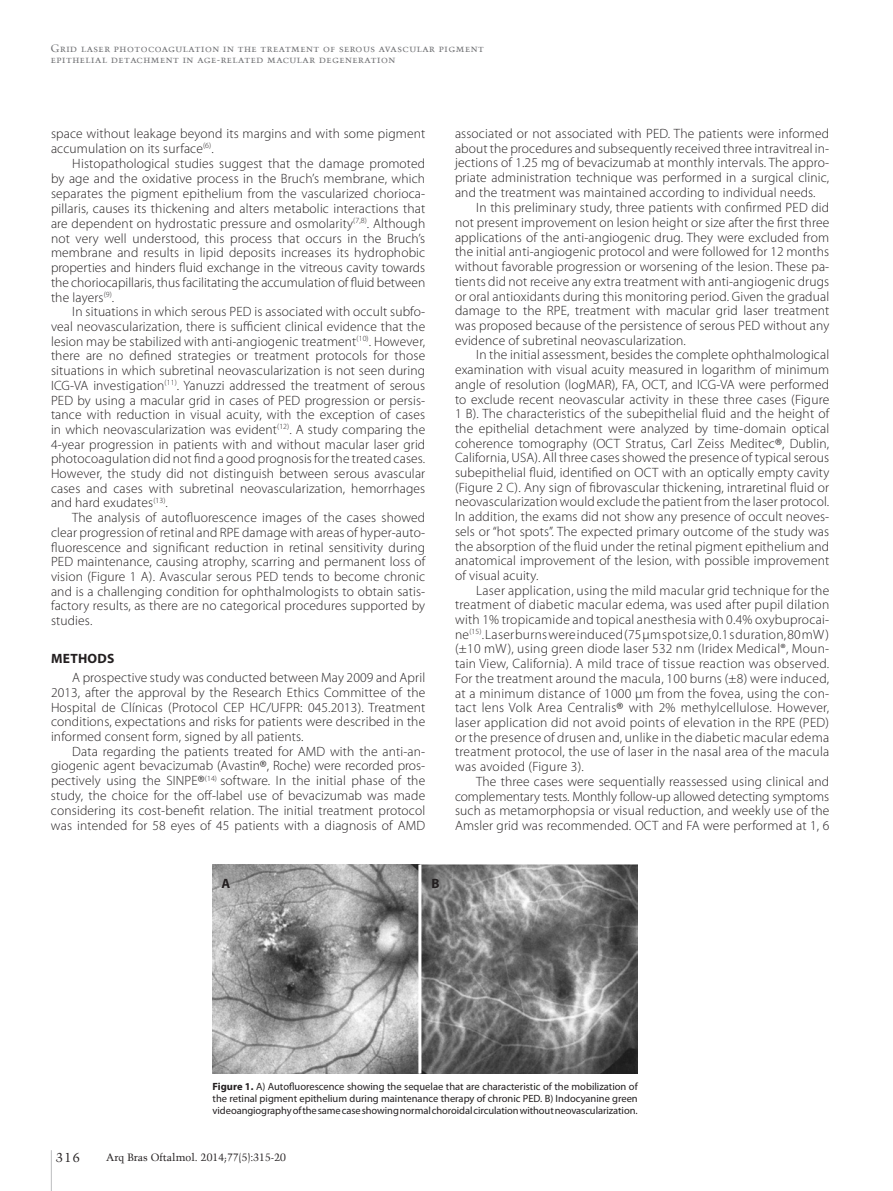
<style>
.page{position:relative;width:893px;height:1191px;background:#fff}
.page>*{position:absolute;margin:0;border:0;box-sizing:border-box;transform-origin:0 0}
.t1{font:300 13.5px/14.7px "Myriad Pro";letter-spacing:.01em;color:#231f20;text-align:justify}
.t2{font:700 13.5px "Myriad Pro";letter-spacing:.02em;color:#231f20}
.t3{font:12.75px "Trump Mediaeval LT Std";color:#231f20}
.t4{font:10.5px/12px "Myriad Pro";letter-spacing:-.005em;color:#231f20;text-align:justify}
.t5{font:10.5px/11.2px "Trump Mediaeval LT Std";letter-spacing:.04em;color:#6c6d70}
.t6{font:10.5px "Trump Mediaeval LT Std";color:#231f20}
.s1{font-family:"Myriad Web Pro";font-weight:400}
.s2{font-weight:700}
</style>
<div class="page">
<hr style="left:51px;top:1150px;width:1px;height:41px;background:#bcbdc0">
<img style="left:213px;top:864px;width:425px;height:209px">
<hr style="left:418px;top:864px;width:3px;height:209px;background:#fff">
<p class="t5" style="left:51px;top:43px;width:435px">Grid laser photocoagulation in the treatment of serous avascular pigment epithelial detachment in age-related macular degeneration</p>
<p class="t1" style="left:51px;top:126px;width:376px">space without leakage beyond its margins and with some pigment accumulation on its surface<sup>(6)</sup>.</p>
<p class="t1" style="left:51px;top:156px;width:376px;text-indent:21px">Histopathological studies suggest that the damage promoted by age and the oxidative process in the Bruch’s membrane, which separates the pigment epithelium from the vascularized chorioca&shy;pillaris, causes its thickening and alters metabolic interactions that are dependent on hydrostatic pressure and osmolarity<sup>(7,8)</sup>. Although not very well understood, this process that occurs in the Bruch’s membrane and results in lipid deposits increases its hydrophobic properties and hinders fluid exchange in the vitreous cavity towards the choriocapillaris, thus facilitating the accumulation of fluid between the layers<sup>(9)</sup>.</p>
<p class="t1" style="left:51px;top:305px;width:376px;text-indent:21px">In situations in which serous PED is associated with occult subfo&shy;veal neovascularization, there is sufficient clinical evidence that the lesion may be stabilized with anti-angiogenic treatment<sup>(10)</sup>. However, there are no defined strategies or treatment protocols for those situations in which subretinal neovascularization is not seen during ICG-VA investigation<sup>(11)</sup>. Yanuzzi addressed the treatment of serous PED by using a macular grid in cases of PED progression or persis&shy;tance with reduction in visual acuity, with the exception of cases in which neovascularization was evident<sup>(12)</sup>. A study comparing the 4-year progression in patients with and without macular laser grid photocoagulation did not find a good prognosis for the treated cases.<br>However, the study did not distinguish between serous avascular cases and cases with subretinal neovascularization, hemorrhages and hard exudates<sup>(13)</sup>.</p>
<p class="t1" style="left:51px;top:510px;width:376px;text-indent:21px">The analysis of autofluorescence images of the cases showed clear progression of retinal and RPE damage with areas of hyper-auto&shy;fluorescence and significant reduction in retinal sensitivity during PED maintenance, causing atrophy, scarring and permanent loss of vision (Figure 1 A). Avascular serous PED tends to become chronic and is a challenging condition for ophthalmologists to obtain satis&shy;factory results, as there are no categorical procedures supported by studies.</p>
<p class="t2" style="left:51px;top:650px;width:65px">METHODS</p>
<p class="t1" style="left:51px;top:670px;width:376px;text-indent:21px">A prospective study was conducted between May 2009 and April 2013, after the approval by the Research Ethics Committee of the Hospital de Clínicas (Protocol CEP HC/UFPR: 045.2013). Treatment conditions, expectations and risks for patients were described in the informed consent form, signed by all patients.</p>
<p class="t1" style="left:51px;top:744px;width:376px;text-indent:21px">Data regarding the patients treated for AMD with the anti-an&shy;giogenic agent bevacizumab (Avastin<span class="s1">®</span>, Roche) were recorded pros&shy;pectively using the SINPE<span class="s1">®</span><sup>(14)</sup> software. In the initial phase of the study, the choice for the off-label use of bevacizumab was made considering its cost-benefit relation. The initial treatment protocol was intended for 58 eyes of 45 patients with a diagnosis of AMD</p>
<p class="t1" style="left:455px;top:126px;width:376px">associated or not associated with PED. The patients were informed about the procedures and subsequently received three intravitreal in&shy;jections of 1.25 mg of bevacizumab at monthly intervals. The appro&shy;priate administration technique was performed in a surgical clinic, and the treatment was maintained according to individual needs.</p>
<p class="t1" style="left:455px;top:200px;width:376px;text-indent:21px">In this preliminary study, three patients with confirmed PED did not present improvement on lesion height or size after the first three applications of the anti-angiogenic drug. They were excluded from the initial anti-angiogenic protocol and were followed for 12 months without favorable progression or worsening of the lesion. These pa&shy;tients did not receive any extra treatment with anti-angiogenic drugs or oral antioxidants during this monitoring period. Given the gradual damage to the RPE, treatment with macular grid laser treatment was proposed because of the persistence of serous PED without any evidence of subretinal neovascularization.</p>
<p class="t1" style="left:455px;top:348px;width:376px;text-indent:21px">In the initial assessment, besides the complete ophthalmological examination with visual acuity measured in logarithm of minimum angle of resolution (logMAR), FA, OCT, and ICG-VA were performed to exclude recent neovascular activity in these three cases (Figure 1 B). The characteristics of the subepithelial fluid and the height of the epithelial detachment were analyzed by time-domain optical coherence tomography (OCT Stratus, Carl Zeiss Meditec<span class="s1">®</span>, Dublin, California, USA). All three cases showed the presence of typical serous subepithelial fluid, identified on OCT with an optically empty cavity (Figure 2 C). Any sign of fibrovascular thickening, intraretinal fluid or neovascularization would exclude the patient from the laser protocol.<br>In addition, the exams did not show any presence of occult neoves&shy;sels or “hot spots”. The expected primary outcome of the study was the absorption of the fluid under the retinal pigment epithelium and anatomical improvement of the lesion, with possible improvement of visual acuity.</p>
<p class="t1" style="left:455px;top:583px;width:376px;text-indent:21px">Laser application, using the mild macular grid technique for the treatment of diabetic macular edema, was used after pupil dilation with 1% tropicamide and topical anesthesia with 0.4% oxybuprocai&shy;ne<sup>(15)</sup>. Laser burns were induced (75 µm spot size, 0.1 s duration, 80 mW) (±10 mW), using green diode laser 532 nm (Iridex Medical®, Moun&shy;tain View, California). A mild trace of tissue reaction was observed.<br>For the treatment around the macula, 100 burns (±8) were induced, at a minimum distance of 1000 µm from the fovea, using the con&shy;tact lens Volk Area Centralis<span class="s1">®</span> with 2% methylcellulose. However, laser application did not avoid points of elevation in the RPE (PED) or the presence of drusen and, unlike in the diabetic macular edema treatment protocol, the use of laser in the nasal area of the macula was avoided (Figure 3).</p>
<p class="t1" style="left:455px;top:774px;width:376px;text-indent:21px">The three cases were sequentially reassessed using clinical and complementary tests. Monthly follow-up allowed detecting symptoms such as metamorphopsia or visual reduction, and weekly use of the Amsler grid was recommended. OCT and FA were performed at 1, 6</p>
<p class="t2" style="left:222px;top:874px;width:10px">A</p>
<p class="t2" style="left:431px;top:874px;width:10px">B</p>
<p class="t4" style="left:213px;top:1080px;width:427px"><span class="s2">Figure 1.</span> A) Autofluorescence showing the sequelae that are characteristic of the mobilization of the retinal pigment epithelium during maintenance therapy of chronic PED. B) Indocyanine green videoangiography of the same case showing normal choroidal circulation without neovascularization.</p>
<p class="t3" style="left:56px;top:1149px;width:25px">316</p>
<p class="t6" style="left:106px;top:1151px;width:181px">Arq Bras Oftalmol. 2014;77(5):315-20</p>
</div>
